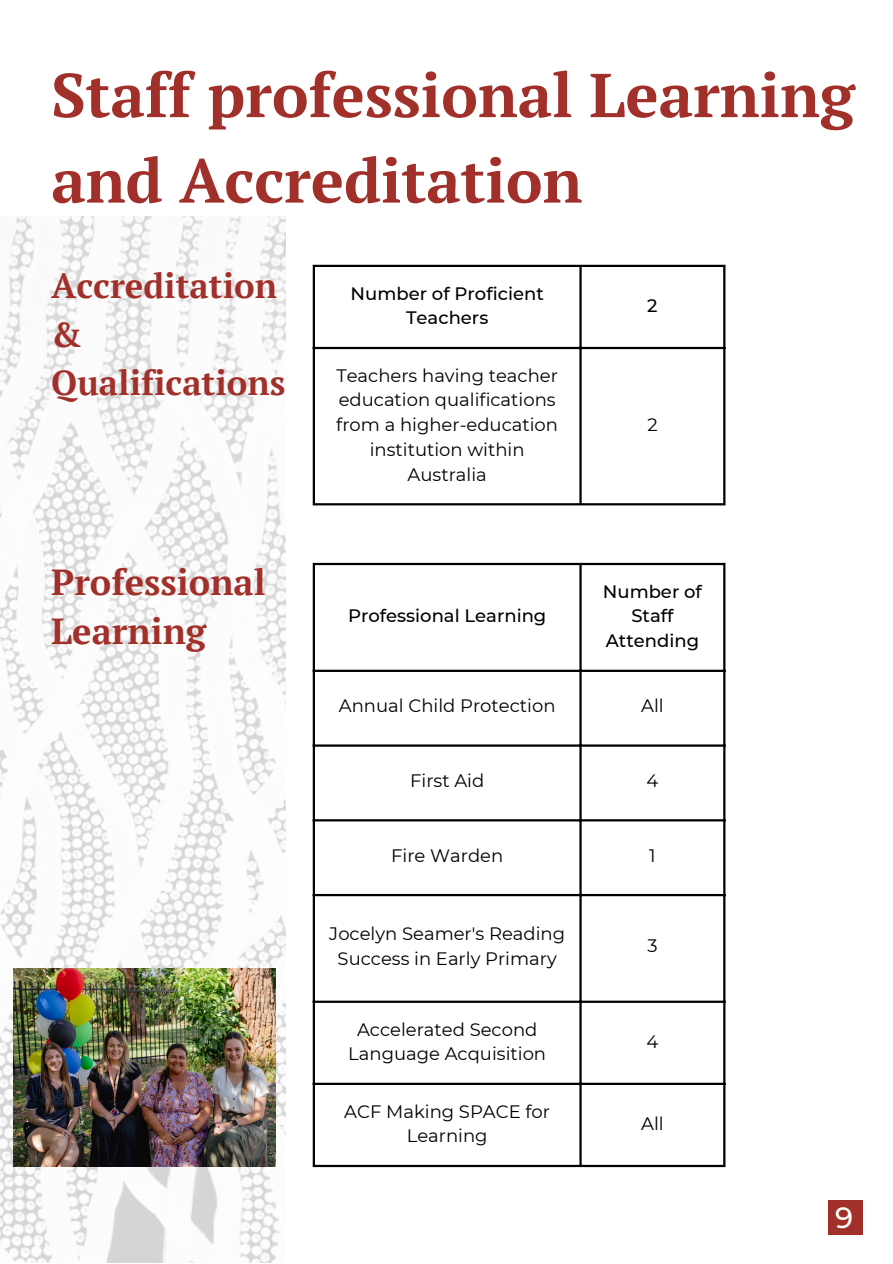
<style>
.page{position:relative;width:893px;height:1264px;background:#fff}
.page>*{position:absolute;margin:0;border:0;box-sizing:border-box;transform-origin:0 0}
.t1{font:700 61.8px/85.5px "PT Serif";color:#a1302a}
.t2{font:700 36.15px "PT Serif";color:#a1302a}
.t3{font:700 34.65px "PT Serif";color:#a1302a}
.t4{font:500 29.25px "Montserrat";color:#fff}
.t5{font:18px/24.8px "Montserrat";color:#000;text-align:center}
.t6{font:500 18px/24.8px "Montserrat";color:#000;text-align:center}
</style>
<div class="page">
<img style="left:0;top:217px;width:286px;height:1045px">
<svg style="left:581px;top:665px;width:1px;height:37px"></svg>
<svg style="left:577px;top:714px;width:37px;height:38px"></svg>
<svg style="left:581px;top:615px;width:1px;height:37px"></svg>
<svg style="left:581px;top:380px;width:1px;height:42px"></svg>
<div style="left:828px;top:1200px;width:34px;height:34px;background:#a1302a"></div>
<hr style="left:313px;top:267px;width:2px;height:236px;background:#000">
<hr style="left:579px;top:267px;width:2px;height:236px;background:#000">
<hr style="left:723px;top:267px;width:2px;height:236px;background:#000">
<hr style="left:313px;top:265px;width:412px;height:2px;background:#000">
<hr style="left:313px;top:347px;width:412px;height:2px;background:#000">
<hr style="left:313px;top:503px;width:412px;height:2px;background:#000">
<hr style="left:313px;top:565px;width:2px;height:599px;background:#000">
<hr style="left:579px;top:565px;width:2px;height:599px;background:#000">
<hr style="left:723px;top:565px;width:2px;height:599px;background:#000">
<hr style="left:313px;top:563px;width:412px;height:2px;background:#000">
<hr style="left:313px;top:669px;width:412px;height:3px;background:#000">
<hr style="left:313px;top:744px;width:412px;height:2px;background:#000">
<hr style="left:313px;top:819px;width:412px;height:2px;background:#000">
<hr style="left:313px;top:894px;width:412px;height:2px;background:#000">
<hr style="left:313px;top:1000px;width:412px;height:2px;background:#000">
<hr style="left:313px;top:1082px;width:412px;height:2px;background:#000">
<hr style="left:313px;top:1164px;width:412px;height:3px;background:#000">
<img style="left:13px;top:968px;width:262px;height:198px">
<p class="t1" style="left:51px;top:51px;width:805px">Staff professional Learning and Accreditation</p>
<p class="t3" style="left:51px;top:262px;width:227px">Accreditation</p>
<p class="t3" style="left:51px;top:311px;width:33px">&amp;</p>
<p class="t3" style="left:51px;top:359px;width:236px">Qualifications</p>
<p class="t2" style="left:51px;top:557px;width:216px">Professional</p>
<p class="t2" style="left:51px;top:606px;width:156px">Learning</p>
<p class="t6" style="left:350px;top:281px;width:195px">Number of Proficient<br>Teachers</p>
<p class="t5" style="left:336px;top:363px;width:223px">Teachers having teacher education qualifications from a higher-education institution within<br>Australia</p>
<p class="t6" style="left:348px;top:603px;width:200px">Professional Learning</p>
<p class="t6" style="left:647px;top:293px;width:12px">2</p>
<p class="t5" style="left:647px;top:412px;width:12px">2</p>
<p class="t6" style="left:603px;top:579px;width:101px">Number of<br>Staff<br>Attending</p>
<p class="t5" style="left:339px;top:693px;width:218px">Annual Child Protection</p>
<p class="t5" style="left:641px;top:693px;width:24px">All</p>
<p class="t5" style="left:410px;top:768px;width:76px">First Aid</p>
<p class="t5" style="left:646px;top:768px;width:13px">4</p>
<p class="t5" style="left:391px;top:843px;width:114px">Fire Warden</p>
<p class="t5" style="left:649px;top:843px;width:8px">1</p>
<p class="t5" style="left:329px;top:921px;width:237px">Jocelyn Seamer's Reading<br>Success in Early Primary</p>
<p class="t5" style="left:348px;top:1016px;width:199px">Accelerated Second<br>Language Acquisition</p>
<p class="t5" style="left:344px;top:1098px;width:207px">ACF Making SPACE for<br>Learning</p>
<p class="t5" style="left:647px;top:933px;width:12px">3</p>
<p class="t5" style="left:646px;top:1029px;width:13px">4</p>
<p class="t5" style="left:641px;top:1111px;width:24px">All</p>
<p class="t4" style="left:835px;top:1199px;width:20px">9</p>
</div>
